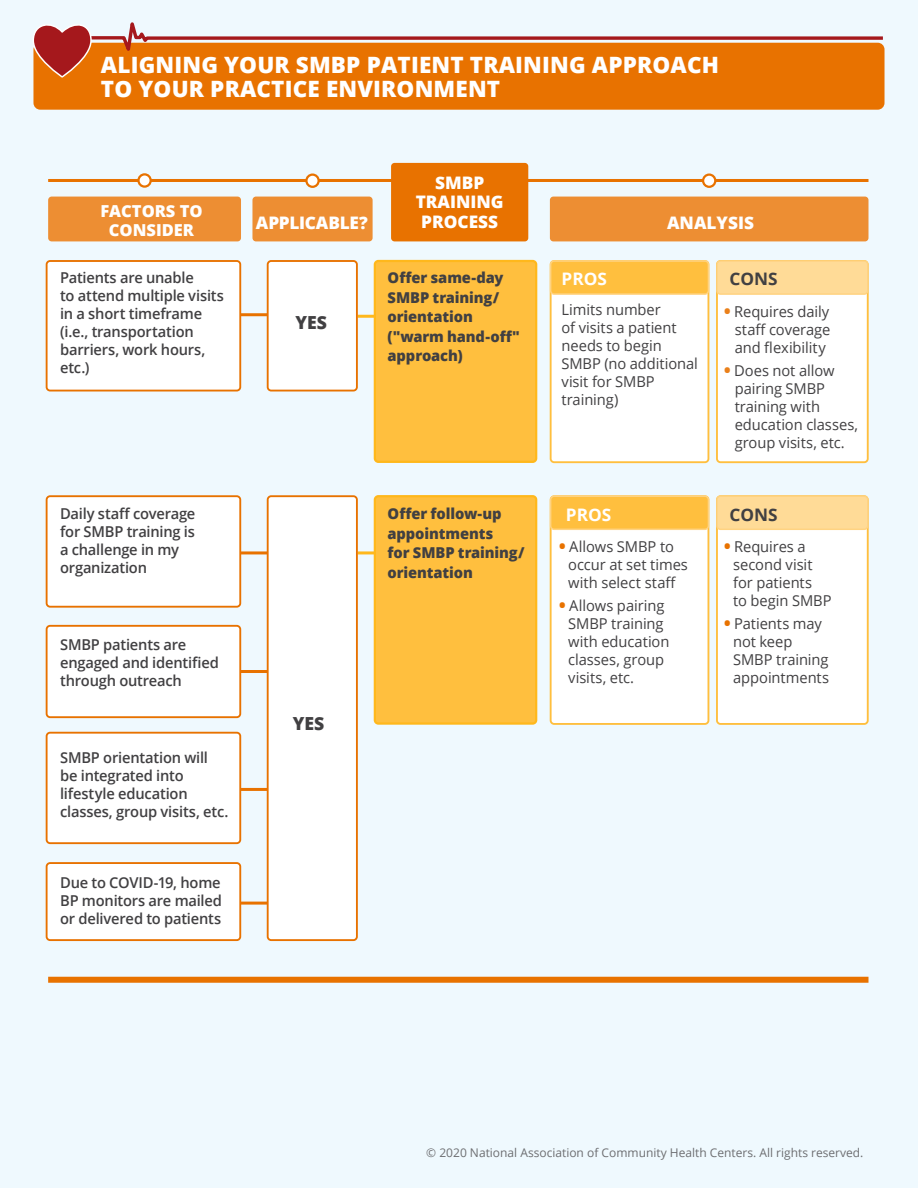
<style>
.page{position:relative;width:918px;height:1188px;background:#eff9fe}
.page>*{position:absolute;margin:0;border:0;box-sizing:border-box;transform-origin:0 0}
.t1{font:800 22.5px/24.3px "Open Sans";letter-spacing:.005em;color:#fff}
.t2{font:800 18px "Open Sans";letter-spacing:-.005em;color:#414042}
.t3{font:800 17.25px/19.5px "Open Sans";color:#fff;text-align:center}
.t4{font:700 17.25px "Open Sans";color:#fff}
.t5{font:700 17.25px "Open Sans";color:#414042}
.t6{font:800 16.5px/19px "Open Sans";color:#fff;text-align:center}
.t7{font:15px/18px "Open Sans";letter-spacing:-.005em;color:#414042}
.t8{font:600 15px/18px "Open Sans";letter-spacing:-.015em;color:#414042}
.t9{font:800 15px/19.5px "Open Sans";letter-spacing:-.01em;color:#414042}
.t10{font:12px "Open Sans";color:#6d6e71}
.s1{font-weight:800;font-size:16.5px;color:#ea801a}
.s2{font-weight:800;font-size:16.5px;color:#e87200}
</style>
<div class="page">
<hr style="left:240px;top:313px;width:28px;height:3px;background:#e87200">
<hr style="left:358px;top:315px;width:16px;height:3px;background:#ffb81c">
<hr style="left:358px;top:551px;width:16px;height:3px;background:#ffb81c">
<hr style="left:241px;top:551px;width:28px;height:3px;background:#e87200">
<hr style="left:241px;top:670px;width:28px;height:3px;background:#e87200">
<hr style="left:241px;top:788px;width:28px;height:3px;background:#e87200">
<hr style="left:241px;top:902px;width:28px;height:3px;background:#e87200">
<div style="left:717px;top:261px;width:151px;height:201px;background:#fff;border-radius:4px"></div>
<div style="left:716px;top:260px;width:153px;height:203px;border:2px solid #ffbf3e;border-radius:4px"></div>
<div style="left:717px;top:496px;width:151px;height:228px;background:#fff;border-radius:4px"></div>
<div style="left:716px;top:495px;width:153px;height:230px;border:2px solid #ffbf3e;border-radius:4px"></div>
<div style="left:551px;top:261px;width:157px;height:201px;background:#fff;border-radius:4px"></div>
<div style="left:550px;top:260px;width:159px;height:203px;border:2px solid #ffbf3e;border-radius:4px"></div>
<div style="left:551px;top:496px;width:157px;height:228px;background:#fff;border-radius:4px"></div>
<div style="left:550px;top:495px;width:159px;height:230px;border:2px solid #ffbf3e;border-radius:4px"></div>
<div style="left:551px;top:261px;width:157px;height:33px;background:#ffbf3e;border-radius:4px"></div>
<div style="left:550px;top:260px;width:159px;height:35px;border:2px solid #ffd382;border-radius:4px"></div>
<div style="left:551px;top:496px;width:157px;height:33px;background:#ffbf3e;border-radius:4px"></div>
<div style="left:550px;top:495px;width:159px;height:35px;border:2px solid #ffd382;border-radius:4px"></div>
<div style="left:717px;top:261px;width:151px;height:33px;background:#ffdb97;border-radius:4px"></div>
<div style="left:716px;top:260px;width:153px;height:35px;border:2px solid #ffd382;border-radius:4px"></div>
<div style="left:717px;top:496px;width:151px;height:33px;background:#ffdb97;border-radius:4px"></div>
<div style="left:716px;top:495px;width:153px;height:35px;border:2px solid #ffd382;border-radius:4px"></div>
<div style="left:550px;top:197px;width:318px;height:44px;background:#ed8e33;border-radius:4px"></div>
<div style="left:391px;top:163px;width:137px;height:78px;background:#e87200;border-radius:4px"></div>
<div style="left:268px;top:496px;width:89px;height:444px;background:#fff;border-radius:4px"></div>
<div style="left:267px;top:495px;width:91px;height:446px;border:2px solid #e87200;border-radius:4px"></div>
<div style="left:268px;top:261px;width:89px;height:130px;background:#fff;border-radius:4px"></div>
<div style="left:267px;top:260px;width:91px;height:132px;border:2px solid #e87200;border-radius:4px"></div>
<div style="left:252px;top:197px;width:121px;height:44px;background:#ed8e33;border-radius:4px"></div>
<div style="left:47px;top:863px;width:193px;height:77px;background:#fff;border-radius:4px"></div>
<div style="left:46px;top:862px;width:195px;height:79px;border:2px solid #e87200;border-radius:4px"></div>
<div style="left:47px;top:496px;width:193px;height:111px;background:#fff;border-radius:4px"></div>
<div style="left:46px;top:495px;width:195px;height:113px;border:2px solid #e87200;border-radius:4px"></div>
<div style="left:375px;top:496px;width:161px;height:228px;background:#ffbf3e;border-radius:4px"></div>
<div style="left:374px;top:495px;width:163px;height:230px;border:2px solid #ffb81c;border-radius:4px"></div>
<div style="left:47px;top:626px;width:193px;height:91px;background:#fff;border-radius:4px"></div>
<div style="left:46px;top:625px;width:195px;height:93px;border:2px solid #e87200;border-radius:4px"></div>
<div style="left:47px;top:733px;width:193px;height:110px;background:#fff;border-radius:4px"></div>
<div style="left:46px;top:732px;width:195px;height:112px;border:2px solid #e87200;border-radius:4px"></div>
<div style="left:47px;top:261px;width:193px;height:130px;background:#fff;border-radius:4px"></div>
<div style="left:46px;top:260px;width:195px;height:132px;border:2px solid #e87200;border-radius:4px"></div>
<div style="left:375px;top:261px;width:161px;height:201px;background:#ffbf3e;border-radius:4px"></div>
<div style="left:374px;top:260px;width:163px;height:203px;border:2px solid #ffb81c;border-radius:4px"></div>
<div style="left:48px;top:197px;width:193px;height:44px;background:#ed8e33;border-radius:4px"></div>
<div style="left:48px;top:977px;width:820px;height:6px;background:#e87200"></div>
<hr style="left:48px;top:179px;width:820px;height:3px;background:#e87200">
<svg style="left:138px;top:174px;width:13px;height:13px"></svg>
<div style="left:137px;top:173px;width:15px;height:15px;border:2px solid #e87200;border-radius:50%"></div>
<svg style="left:306px;top:175px;width:13px;height:12px"></svg>
<div style="left:305px;top:173px;width:15px;height:15px;border:2px solid #e87200;border-radius:50%"></div>
<svg style="left:703px;top:175px;width:12px;height:12px"></svg>
<div style="left:702px;top:173px;width:14px;height:15px;border:2px solid #e87200;border-radius:50%"></div>
<div style="left:33px;top:43px;width:852px;height:67px;background:#e87200;border-radius:7px"></div>
<svg style="left:93px;top:22px;width:792px;height:40px"></svg>
<svg style="left:33px;top:24px;width:60px;height:54px"></svg>
<h1 class="t1" style="left:101px;top:51px;width:620px">ALIGNING YOUR SMBP PATIENT TRAINING APPROACH<br>TO YOUR PRACTICE ENVIRONMENT</h1>
<p class="t3" style="left:416px;top:172px;width:89px">SMBP<br>TRAINING<br>PROCESS</p>
<p class="t6" style="left:100px;top:201px;width:104px">FACTORS TO<br>CONSIDER</p>
<p class="t3" style="left:256px;top:212px;width:113px">APPLICABLE?</p>
<p class="t3" style="left:667px;top:212px;width:88px">ANALYSIS</p>
<p class="t8" style="left:60px;top:268px;width:165px">Patients are unable<br>to attend multiple visits in a short timeframe (i.e., transportation barriers, work hours, etc.)</p>
<p class="t9" style="left:388px;top:267px;width:134px">Offer same-day<br>SMBP training/ orientation ("warm hand-off" approach)</p>
<p class="t4" style="left:562px;top:266px;width:47px">PROS</p>
<p class="t5" style="left:729px;top:266px;width:50px">CONS</p>
<p class="t7" style="left:562px;top:301px;width:138px">Limits number<br>of visits a patient needs to begin<br>SMBP (no additional visit for SMBP training)</p>
<p class="t7" style="left:735px;top:302px;width:97px;text-align:justify;text-indent:-10px"><span class="s1">•</span> Requires daily staff coverage and flexibility</p>
<p class="t2" style="left:296px;top:308px;width:33px">YES</p>
<p class="t7" style="left:735px;top:361px;width:125px;text-indent:-10px"><span class="s1">•</span> Does not allow pairing SMBP training with education classes, group visits, etc.</p>
<p class="t8" style="left:60px;top:504px;width:137px">Daily staff coverage for SMBP training is a challenge in my organization</p>
<p class="t8" style="left:60px;top:635px;width:160px">SMBP patients are engaged and identified through outreach</p>
<p class="t8" style="left:60px;top:748px;width:170px">SMBP orientation will be integrated into lifestyle education classes, group visits, etc.</p>
<p class="t8" style="left:60px;top:873px;width:163px;text-align:justify">Due to COVID-19, home BP monitors are mailed or delivered to patients</p>
<p class="t2" style="left:293px;top:709px;width:33px">YES</p>
<p class="t9" style="left:388px;top:503px;width:139px">Offer follow-up appointments<br>for SMBP training/ orientation</p>
<p class="t4" style="left:566px;top:502px;width:47px">PROS</p>
<p class="t5" style="left:729px;top:502px;width:50px">CONS</p>
<p class="t7" style="left:568px;top:537px;width:121px;text-indent:-9px"><span class="s2">•</span> Allows SMBP to occur at set times with select staff</p>
<p class="t7" style="left:568px;top:597px;width:103px;text-indent:-9px"><span class="s2">•</span> Allows pairing<br>SMBP training with education classes, group visits, etc.</p>
<p class="t7" style="left:733px;top:537px;width:100px;text-indent:-9px"><span class="s2">•</span> Requires a second visit for patients<br>to begin SMBP</p>
<p class="t7" style="left:733px;top:615px;width:97px;text-indent:-9px"><span class="s2">•</span> Patients may not keep<br>SMBP training appointments</p>
<p class="t10" style="left:426px;top:1144px;width:439px">© 2020 National Association of Community Health Centers. All rights reserved.</p>
</div>
